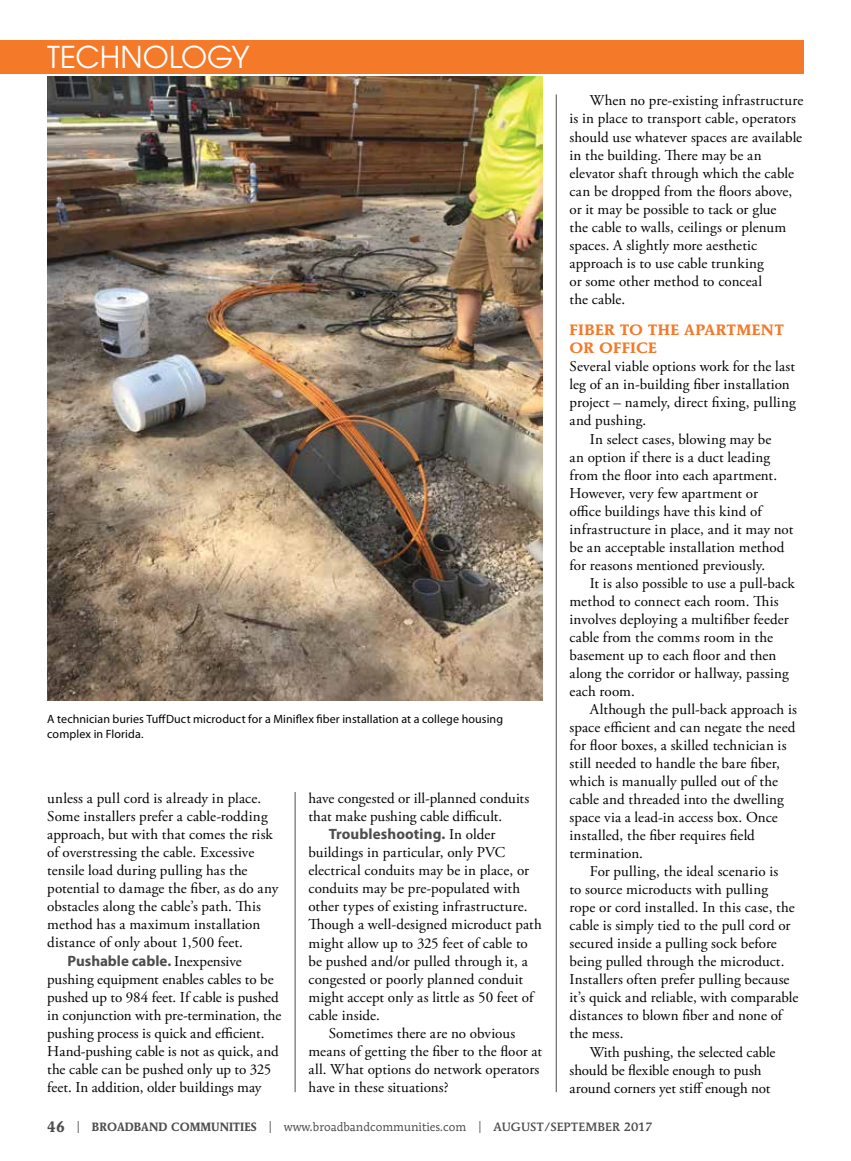
<style>
.page{position:relative;width:851px;height:1161px;background:#fff}
.page>*{position:absolute;margin:0;border:0;box-sizing:border-box;transform-origin:0 0}
.t1{font:30px "Avant Garde";color:#fff}
.t2{font:15px/18.1px "Adobe Garamond Pro";letter-spacing:.01em;color:#000}
.t3{font:15px "Adobe Garamond Pro";letter-spacing:-.01em;color:#000}
.t4{font:700 15px "Myriad Pro";letter-spacing:.005em;color:#4d4d4f}
.t5{font:700 15px/18px "AT Mendoza Roman";letter-spacing:.015em;color:#f47929}
.t6{font:12px/15px "Myriad Pro";letter-spacing:.01em;color:#000}
.t7{font:12px "AT Mendoza Roman";color:#4d4d4f}
.s1{font-family:"Adobe Garamond Pro";font-weight:400;color:#000}
.s2{font-weight:700;font-size:15px}
.s3{font-weight:700}
.s4{font-weight:500}
</style>
<div class="page">
<div style="left:0;top:40px;width:803px;height:34px;background:#f47929"></div>
<hr style="left:556px;top:94px;width:1px;height:998px;background:#4d4d4f">
<hr style="left:295px;top:792px;width:1px;height:300px;background:#4d4d4f">
<img style="left:48px;top:77px;width:495px;height:623px">
<h1 class="t1" style="left:47px;top:39px;width:204px">TECHNOLOGY</h1>
<p class="t6" style="left:47px;top:711px;width:457px">A technician buries TuffDuct microduct for a Miniflex fiber installation at a college housing complex in Florida.</p>
<p class="t2" style="left:47px;top:789px;width:233px">unless a pull cord is already in place.<br>Some installers prefer a cable-rodding approach, but with that comes the risk of overstressing the cable. Excessive tensile load during pulling has the potential to damage the fiber, as do any obstacles along the cable’s path. This method has a maximum installation distance of only about 1,500 feet.</p>
<p class="t4" style="left:68px;top:951px;width:175px">Pushable cable. <span class="s1">Inexpensive</span></p>
<p class="t2" style="left:47px;top:970px;width:235px">pushing equipment enables cables to be pushed up to 984 feet. If cable is pushed in conjunction with pre-termination, the pushing process is quick and efficient.<br>Hand-pushing cable is not as quick, and the cable can be pushed only up to 325 feet. In addition, older buildings may</p>
<p class="t2" style="left:308px;top:790px;width:222px">have congested or ill-planned conduits that make pushing cable difficult.</p>
<p class="t4" style="left:328px;top:824px;width:168px">Troubleshooting. <span class="s1">In older</span></p>
<p class="t2" style="left:308px;top:844px;width:198px">buildings in particular, only PVC</p>
<p class="t2" style="left:308px;top:862px;width:222px">electrical conduits may be in place, or</p>
<p class="t2" style="left:308px;top:880px;width:213px">conduits may be pre-populated with</p>
<p class="t2" style="left:308px;top:898px;width:220px">other types of existing infrastructure.</p>
<p class="t2" style="left:308px;top:916px;width:235px">Though a well-designed microduct path</p>
<p class="t2" style="left:308px;top:934px;width:221px">might allow up to 325 feet of cable to</p>
<p class="t2" style="left:308px;top:952px;width:221px">be pushed and/or pulled through it, a</p>
<p class="t2" style="left:308px;top:970px;width:216px">congested or poorly planned conduit</p>
<p class="t2" style="left:308px;top:988px;width:226px">might accept only as little as 50 feet of</p>
<p class="t2" style="left:308px;top:1007px;width:73px">cable inside.</p>
<p class="t2" style="left:328px;top:1025px;width:188px">Sometimes there are no obvious</p>
<p class="t2" style="left:308px;top:1043px;width:235px">means of getting the fiber to the floor at</p>
<p class="t2" style="left:308px;top:1061px;width:232px">all. What options do network operators</p>
<p class="t2" style="left:308px;top:1079px;width:142px">have in these situations?</p>
<p class="t2" style="left:569px;top:92px;width:235px;text-indent:20px">When no pre-existing infrastructure is in place to transport cable, operators should use whatever spaces are available in the building. There may be an elevator shaft through which the cable can be dropped from the floors above, or it may be possible to tack or glue<br>the cable to walls, ceilings or plenum spaces. A slightly more aesthetic approach is to use cable trunking<br>or some other method to conceal<br>the cable.</p>
<p class="t5" style="left:569px;top:321px;width:216px">FIBER TO THE APARTMENT<br>OR OFFICE</p>
<p class="t2" style="left:569px;top:358px;width:227px">Several viable options work for the last</p>
<p class="t2" style="left:569px;top:376px;width:222px">leg of an in-building fiber installation</p>
<p class="t2" style="left:569px;top:394px;width:228px">project – namely, direct fixing, pulling</p>
<p class="t2" style="left:569px;top:412px;width:78px">and pushing.</p>
<p class="t2" style="left:590px;top:430px;width:183px">In select cases, blowing may be</p>
<p class="t2" style="left:569px;top:448px;width:202px">an option if there is a duct leading</p>
<p class="t2" style="left:569px;top:466px;width:209px">from the floor into each apartment.</p>
<p class="t2" style="left:569px;top:484px;width:190px">However, very few apartment or</p>
<p class="t2" style="left:569px;top:502px;width:193px">office buildings have this kind of</p>
<p class="t2" style="left:569px;top:520px;width:225px">infrastructure in place, and it may not</p>
<p class="t2" style="left:569px;top:538px;width:216px">be an acceptable installation method</p>
<p class="t2" style="left:569px;top:556px;width:197px">for reasons mentioned previously.</p>
<p class="t2" style="left:590px;top:574px;width:206px">It is also possible to use a pull-back</p>
<p class="t2" style="left:569px;top:592px;width:210px">method to connect each room. This</p>
<p class="t2" style="left:569px;top:611px;width:221px">involves deploying a multifiber feeder</p>
<p class="t2" style="left:569px;top:629px;width:205px">cable from the comms room in the</p>
<p class="t2" style="left:569px;top:647px;width:208px">basement up to each floor and then</p>
<p class="t2" style="left:569px;top:665px;width:221px">along the corridor or hallway, passing</p>
<p class="t2" style="left:569px;top:683px;width:67px">each room.</p>
<p class="t2" style="left:590px;top:701px;width:209px">Although the pull-back approach is</p>
<p class="t2" style="left:569px;top:719px;width:227px">space efficient and can negate the need</p>
<p class="t2" style="left:569px;top:737px;width:218px">for floor boxes, a skilled technician is</p>
<p class="t2" style="left:569px;top:755px;width:212px">still needed to handle the bare fiber,</p>
<p class="t2" style="left:569px;top:773px;width:210px">which is manually pulled out of the</p>
<p class="t2" style="left:569px;top:791px;width:216px">cable and threaded into the dwelling</p>
<p class="t2" style="left:569px;top:809px;width:210px">space via a lead-in access box. Once</p>
<p class="t2" style="left:569px;top:827px;width:187px">installed, the fiber requires field</p>
<p class="t2" style="left:569px;top:845px;width:75px">termination.</p>
<p class="t2" style="left:590px;top:863px;width:190px">For pulling, the ideal scenario is</p>
<p class="t2" style="left:569px;top:881px;width:200px">to source microducts with pulling</p>
<p class="t2" style="left:569px;top:899px;width:227px">rope or cord installed. In this case, the</p>
<p class="t2" style="left:569px;top:917px;width:222px">cable is simply tied to the pull cord or</p>
<p class="t2" style="left:569px;top:935px;width:209px">secured inside a pulling sock before</p>
<p class="t2" style="left:569px;top:953px;width:216px">being pulled through the microduct.</p>
<p class="t2" style="left:569px;top:971px;width:221px">Installers often prefer pulling because</p>
<p class="t2" style="left:569px;top:989px;width:230px">it’s quick and reliable, with comparable</p>
<p class="t2" style="left:569px;top:1007px;width:214px">distances to blown fiber and none of</p>
<p class="t2" style="left:569px;top:1025px;width:55px">the mess.</p>
<p class="t2" style="left:590px;top:1043px;width:187px">With pushing, the selected cable</p>
<p class="t3" style="left:569px;top:1061px;width:193px">should be flexible enough to push</p>
<p class="t3" style="left:569px;top:1079px;width:202px">around corners yet stiff enough not</p>
<p class="t7" style="left:47px;top:1120px;width:606px"><span class="s2">46</span> | <span class="s3">BROADBAND COMMUNITIES</span> | www.broadbandcommunities.com | <span class="s4">AUGUST/SEPTEMBER 2017</span></p>
</div>
